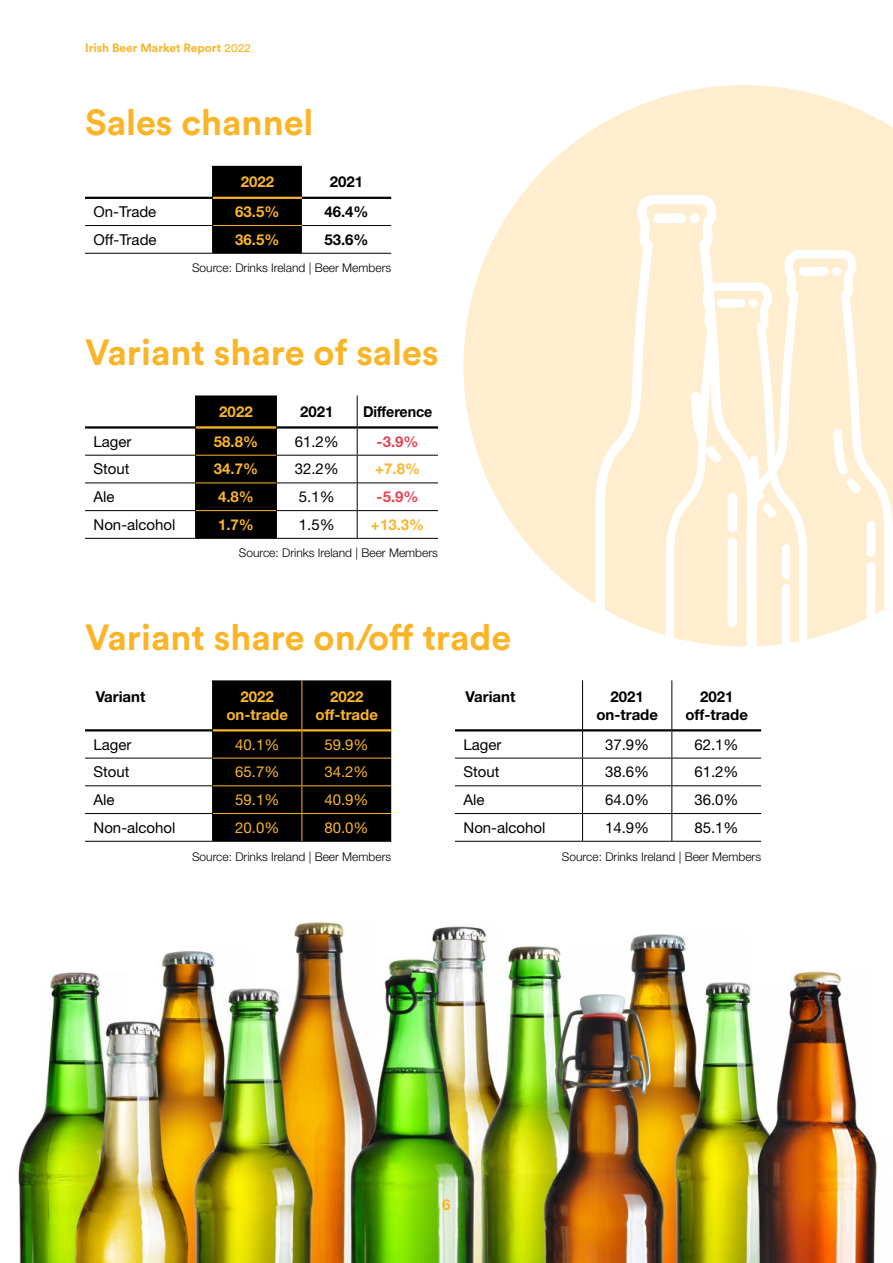
<style>
.page{position:relative;width:893px;height:1263px;background:#fff}
.page>*{position:absolute;margin:0;border:0;box-sizing:border-box;transform-origin:0 0}
.t1{font:700 36px "Circular Std";color:#fab426}
.t2{font:15px "Helvetica Neue LT Std";color:#000}
.t3{font:700 15px/18px "Helvetica Neue LT Std";color:#fab629;text-align:center}
.t4{font:700 15px/18px "Helvetica Neue LT Std";color:#000;text-align:center}
.t5{font:15px "Helvetica Neue LT Std";color:#fab629}
.t6{font:700 15px "Helvetica Neue LT Std";color:#fab426}
.t7{font:700 15px "Helvetica Neue LT Std";color:#000;scale:.95 1}
.t8{font:700 15px "Helvetica Neue LT Std";color:#e74254}
.t9{font:300 12px "Helvetica Neue LT Std";color:#000}
.t10{font:700 12px "Circular Std";color:#fab426}
.s1{font-weight:400}
</style>
<div class="page">
<img style="left:18px;top:922px;width:859px;height:341px">
<svg style="left:463px;top:85px;width:430px;height:519px;fill:#ffedd0"></svg>
<svg style="left:595px;top:195px;width:162px;height:605px;fill:#ffedd0"></svg>
<svg style="left:746px;top:250px;width:147px;height:550px;fill:#ffedd0"></svg>
<hr style="left:85px;top:197px;width:127px;height:2px;background:#000">
<hr style="left:85px;top:225px;width:128px;height:1px;background:#000">
<hr style="left:85px;top:253px;width:128px;height:1px;background:#000">
<hr style="left:213px;top:253px;width:89px;height:1px;background:#000">
<div style="left:212px;top:166px;width:90px;height:87px;background:#000"></div>
<hr style="left:213px;top:197px;width:89px;height:2px;background:#fab629">
<hr style="left:213px;top:225px;width:89px;height:1px;background:#fab629">
<hr style="left:302px;top:197px;width:89px;height:2px;background:#000">
<hr style="left:302px;top:225px;width:89px;height:1px;background:#000">
<hr style="left:302px;top:253px;width:89px;height:1px;background:#000">
<hr style="left:85px;top:426px;width:110px;height:3px;background:#000">
<hr style="left:85px;top:455px;width:111px;height:1px;background:#000">
<hr style="left:85px;top:482px;width:111px;height:1px;background:#000">
<hr style="left:85px;top:510px;width:111px;height:1px;background:#000">
<hr style="left:85px;top:538px;width:111px;height:1px;background:#000">
<hr style="left:196px;top:538px;width:80px;height:1px;background:#000">
<hr style="left:357px;top:538px;width:81px;height:1px;background:#000">
<div style="left:195px;top:395px;width:82px;height:143px;background:#000"></div>
<svg style="left:357px;top:395px;width:81px;height:143px"></svg>
<hr style="left:196px;top:426px;width:80px;height:3px;background:#fab629">
<hr style="left:196px;top:455px;width:80px;height:1px;background:#fab629">
<hr style="left:196px;top:482px;width:80px;height:1px;background:#fab629">
<hr style="left:196px;top:510px;width:80px;height:1px;background:#fab629">
<hr style="left:277px;top:426px;width:80px;height:3px;background:#000">
<hr style="left:276px;top:455px;width:81px;height:1px;background:#000">
<hr style="left:276px;top:482px;width:81px;height:1px;background:#000">
<hr style="left:276px;top:510px;width:81px;height:1px;background:#000">
<hr style="left:276px;top:538px;width:81px;height:1px;background:#000">
<hr style="left:455px;top:729px;width:127px;height:2px;background:#000">
<hr style="left:583px;top:729px;width:89px;height:2px;background:#000">
<hr style="left:455px;top:758px;width:128px;height:1px;background:#000">
<hr style="left:583px;top:758px;width:89px;height:1px;background:#000">
<hr style="left:455px;top:785px;width:128px;height:1px;background:#000">
<hr style="left:583px;top:785px;width:89px;height:1px;background:#000">
<hr style="left:455px;top:813px;width:128px;height:1px;background:#000">
<hr style="left:583px;top:813px;width:89px;height:1px;background:#000">
<hr style="left:455px;top:841px;width:128px;height:1px;background:#000">
<hr style="left:583px;top:841px;width:89px;height:1px;background:#000">
<hr style="left:672px;top:841px;width:89px;height:1px;background:#000">
<hr style="left:582px;top:680px;width:1px;height:50px;background:#000">
<svg style="left:582px;top:730px;width:1px;height:111px"></svg>
<hr style="left:671px;top:680px;width:1px;height:49px;background:#000">
<svg style="left:671px;top:731px;width:1px;height:110px"></svg>
<hr style="left:672px;top:729px;width:89px;height:2px;background:#000">
<hr style="left:672px;top:758px;width:89px;height:1px;background:#000">
<hr style="left:672px;top:785px;width:89px;height:1px;background:#000">
<hr style="left:672px;top:813px;width:89px;height:1px;background:#000">
<hr style="left:85px;top:729px;width:127px;height:2px;background:#000">
<hr style="left:85px;top:758px;width:128px;height:1px;background:#000">
<hr style="left:85px;top:785px;width:128px;height:1px;background:#000">
<hr style="left:85px;top:813px;width:128px;height:1px;background:#000">
<hr style="left:85px;top:841px;width:128px;height:1px;background:#000">
<hr style="left:213px;top:841px;width:89px;height:1px;background:#000">
<hr style="left:302px;top:841px;width:89px;height:1px;background:#000">
<svg style="left:212px;top:680px;width:179px;height:161px;background:#0a0702"></svg>
<p class="t10" style="left:85px;top:40px;width:167px">Irish Beer Market Report <span class="s1">2022</span></p>
<p class="t1" style="left:85px;top:100px;width:230px">Sales channel</p>
<p class="t3" style="left:241px;top:172px;width:35px">2022</p>
<p class="t4" style="left:330px;top:172px;width:35px">2021</p>
<p class="t2" style="left:94px;top:203px;width:64px">On-Trade</p>
<p class="t3" style="left:235px;top:202px;width:46px">63.5%</p>
<p class="t4" style="left:324px;top:202px;width:46px">46.4%</p>
<p class="t2" style="left:94px;top:230px;width:65px">Off-Trade</p>
<p class="t3" style="left:235px;top:230px;width:46px">36.5%</p>
<p class="t4" style="left:324px;top:230px;width:46px">53.6%</p>
<p class="t9" style="left:192px;top:261px;width:201px">Source: Drinks Ireland | Beer Members</p>
<p class="t1" style="left:85px;top:329px;width:355px">Variant share of sales</p>
<p class="t3" style="left:219px;top:402px;width:35px">2022</p>
<p class="t4" style="left:300px;top:402px;width:35px">2021</p>
<p class="t7" style="left:363px;top:402px;width:74px">Difference</p>
<p class="t2" style="left:94px;top:432px;width:40px">Lager</p>
<p class="t3" style="left:214px;top:432px;width:46px">58.8%</p>
<p class="t2" style="left:295px;top:432px;width:46px">61.2%</p>
<p class="t8" style="left:377px;top:432px;width:43px">-3.9%</p>
<p class="t2" style="left:94px;top:460px;width:38px">Stout</p>
<p class="t3" style="left:214px;top:460px;width:46px">34.7%</p>
<p class="t2" style="left:295px;top:460px;width:46px">32.2%</p>
<p class="t6" style="left:375px;top:460px;width:46px">+7.8%</p>
<p class="t2" style="left:94px;top:488px;width:23px">Ale</p>
<p class="t3" style="left:218px;top:487px;width:37px">4.8%</p>
<p class="t2" style="left:299px;top:488px;width:37px">5.1%</p>
<p class="t8" style="left:377px;top:487px;width:43px">-5.9%</p>
<p class="t2" style="left:94px;top:515px;width:83px">Non-alcohol</p>
<p class="t3" style="left:218px;top:515px;width:37px">1.7%</p>
<p class="t2" style="left:299px;top:515px;width:37px">1.5%</p>
<p class="t6" style="left:371px;top:515px;width:55px">+13.3%</p>
<p class="t9" style="left:239px;top:545px;width:201px">Source: Drinks Ireland | Beer Members</p>
<p class="t1" style="left:85px;top:614px;width:428px">Variant share on/off trade</p>
<p class="t4" style="left:96px;top:687px;width:51px">Variant</p>
<p class="t3" style="left:226px;top:687px;width:63px">2022 on-trade</p>
<p class="t3" style="left:315px;top:687px;width:64px">2022 off-trade</p>
<p class="t2" style="left:94px;top:735px;width:40px">Lager</p>
<p class="t5" style="left:235px;top:735px;width:46px">40.1%</p>
<p class="t5" style="left:324px;top:735px;width:46px">59.9%</p>
<p class="t2" style="left:94px;top:763px;width:38px">Stout</p>
<p class="t5" style="left:235px;top:763px;width:46px">65.7%</p>
<p class="t5" style="left:324px;top:763px;width:46px">34.2%</p>
<p class="t2" style="left:94px;top:791px;width:23px">Ale</p>
<p class="t5" style="left:235px;top:791px;width:46px">59.1%</p>
<p class="t5" style="left:324px;top:791px;width:46px">40.9%</p>
<p class="t2" style="left:94px;top:818px;width:83px">Non-alcohol</p>
<p class="t5" style="left:235px;top:818px;width:46px">20.0%</p>
<p class="t5" style="left:324px;top:818px;width:46px">80.0%</p>
<p class="t9" style="left:192px;top:849px;width:201px">Source: Drinks Ireland | Beer Members</p>
<p class="t4" style="left:466px;top:687px;width:51px">Variant</p>
<p class="t4" style="left:596px;top:687px;width:63px">2021 on-trade</p>
<p class="t4" style="left:685px;top:687px;width:64px">2021 off-trade</p>
<p class="t2" style="left:463px;top:735px;width:40px">Lager</p>
<p class="t2" style="left:605px;top:735px;width:46px">37.9%</p>
<p class="t2" style="left:694px;top:735px;width:46px">62.1%</p>
<p class="t2" style="left:463px;top:763px;width:38px">Stout</p>
<p class="t2" style="left:605px;top:763px;width:46px">38.6%</p>
<p class="t2" style="left:694px;top:763px;width:46px">61.2%</p>
<p class="t2" style="left:463px;top:791px;width:23px">Ale</p>
<p class="t2" style="left:605px;top:791px;width:46px">64.0%</p>
<p class="t2" style="left:694px;top:791px;width:46px">36.0%</p>
<p class="t2" style="left:463px;top:818px;width:83px">Non-alcohol</p>
<p class="t2" style="left:605px;top:818px;width:46px">14.9%</p>
<p class="t2" style="left:694px;top:818px;width:46px">85.1%</p>
<p class="t9" style="left:562px;top:849px;width:201px">Source: Drinks Ireland | Beer Members</p>
<p class="t6" style="left:442px;top:1195px;width:10px">6</p>
</div>
